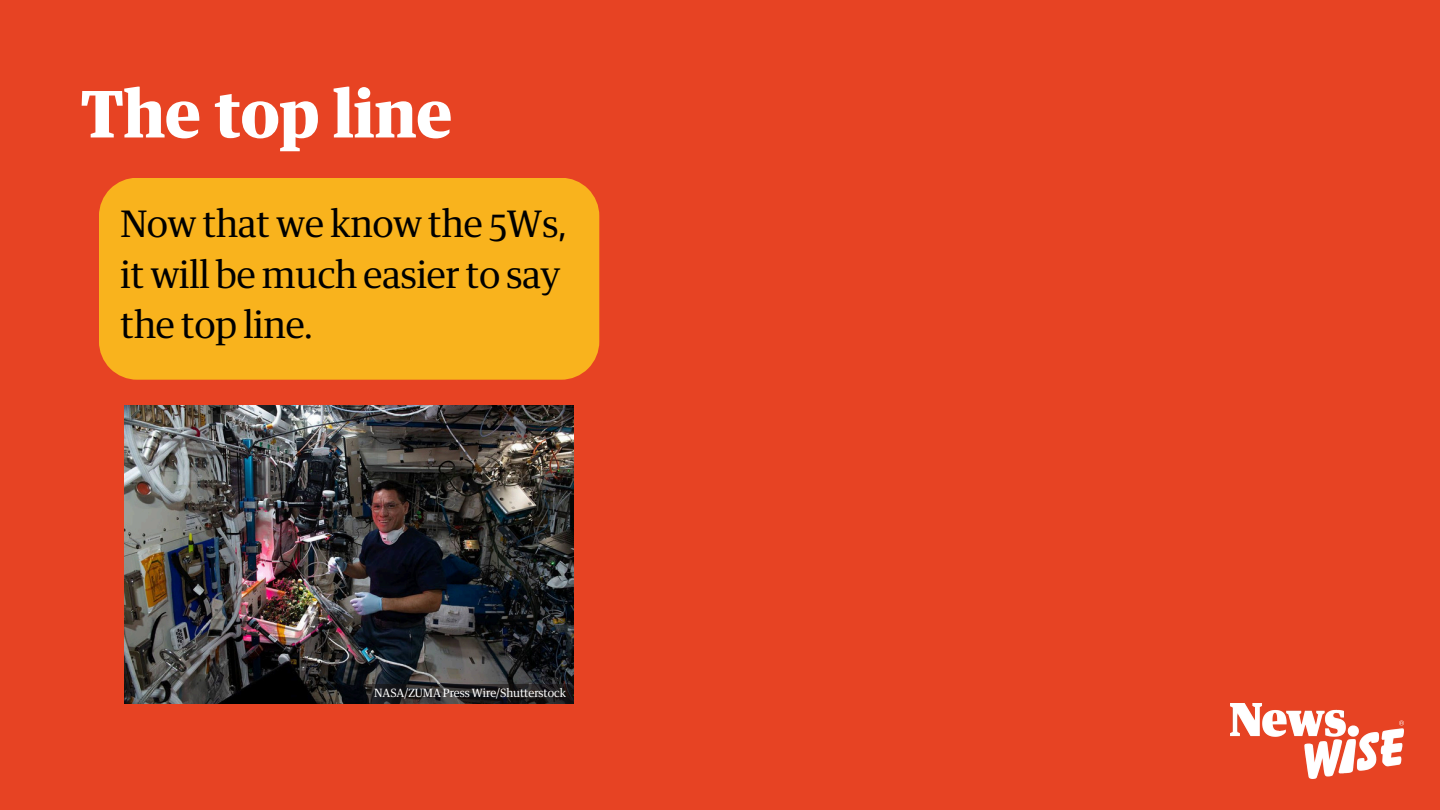
<style>
.page{position:relative;width:1440px;height:810px;background:#e74323}
.page>*{position:absolute;margin:0;border:0;box-sizing:border-box;transform-origin:0 0}
.t1{font:700 64.5px "GH Guardian Headline";color:#fff}
.t2{font:36.7px/50.4px "GH Guardian Headline";color:#000}
.t3{font:11.4px "GH Guardian Headline";color:#fff}
</style>
<div class="page">
<img style="left:1231px;top:704px;width:173px;height:75px">
<div style="left:99px;top:178px;width:500px;height:202px;background:#f9b31d"></div>
<img style="left:125px;top:405px;width:448px;height:299px">
<svg style="left:367px;top:685px;width:206px;height:19px;background:#222022"></svg>
<p class="t1" style="left:81px;top:86px;width:373px">The top line</p>
<h2 class="t2" style="left:121px;top:201px;width:447px">Now that we know the 5Ws, it will be much easier to say the top line.</h2>
<p class="t3" style="left:374px;top:688px;width:193px">NASA/ZUMA Press Wire/Shutterstock</p>
</div>
